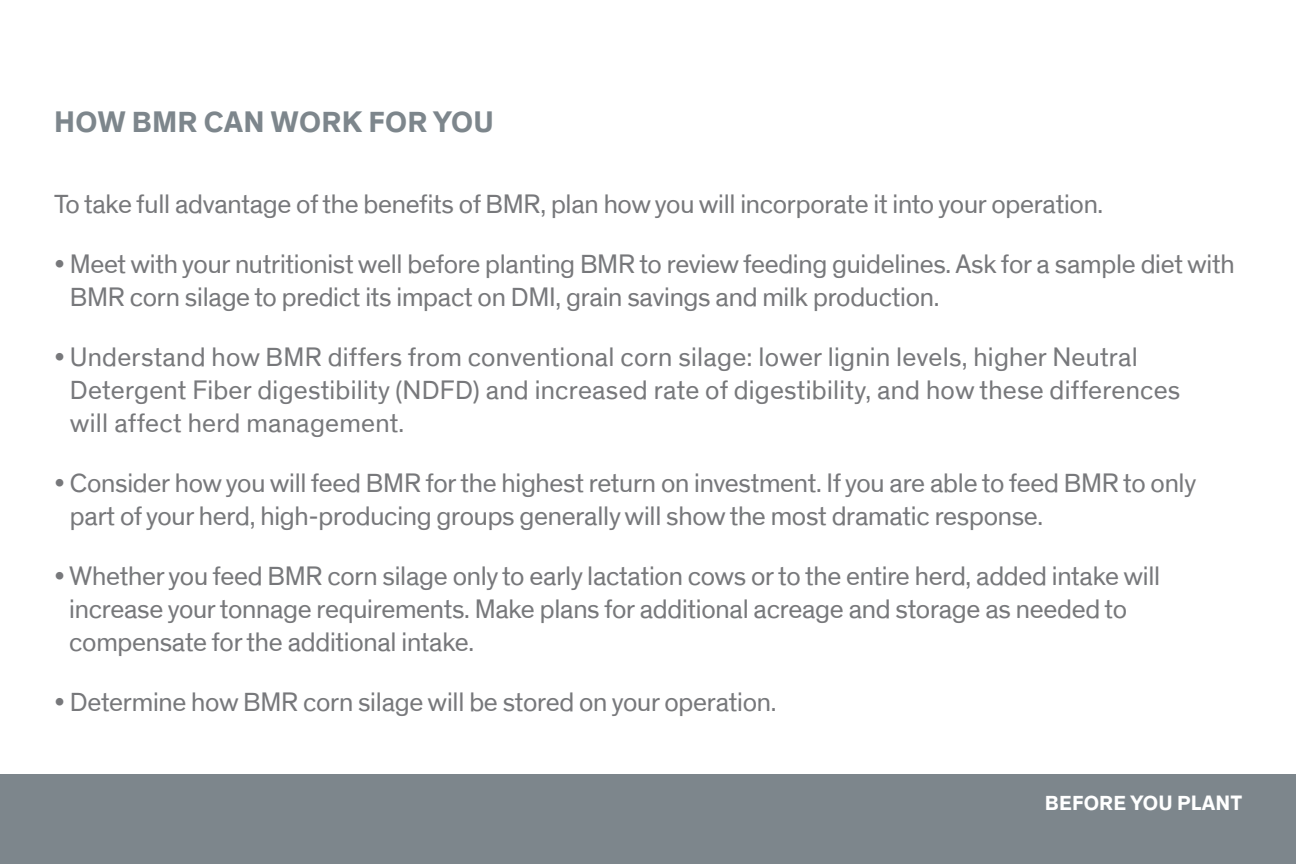
<style>
.page{position:relative;width:1296px;height:864px;background:#fff}
.page>*{position:absolute;margin:0;border:0;box-sizing:border-box;transform-origin:0 0}
.t1{font:700 30px "Dow Corporate";letter-spacing:.01em;color:#7d868c}
.t2{font:27px/33px "Dow Corporate";letter-spacing:-.01em;color:#77787b}
.t3{font:27px/33px "Dow Corporate";letter-spacing:.01em;color:#77787b}
.t4{font:700 21px "Dow Corporate";letter-spacing:.01em;color:#fff}
</style>
<div class="page">
<div style="left:0;top:774px;width:1296px;height:90px;background:#7d868c"></div>
<p class="t1" style="left:54px;top:103px;width:441px">HOW BMR CAN WORK FOR YOU</p>
<p class="t2" style="left:54px;top:188px;width:1051px">To take full advantage of the benefits of BMR, plan how you will incorporate it into your operation.</p>
<p class="t2" style="left:70px;top:248px;width:1166px;text-indent:-16px">• Meet with your nutritionist well before planting BMR to review feeding guidelines. Ask for a sample diet with<br>BMR corn silage to predict its impact on DMI, grain savings and milk production.</p>
<p class="t3" style="left:70px;top:341px;width:1112px;text-indent:-16px">• Understand how BMR differs from conventional corn silage: lower lignin levels, higher Neutral<br>Detergent Fiber digestibility (NDFD) and increased rate of digestibility, and how these differences will affect herd management.</p>
<p class="t2" style="left:70px;top:467px;width:1128px;text-indent:-16px">• Consider how you will feed BMR for the highest return on investment. If you are able to feed BMR to only part of your herd, high-producing groups generally will show the most dramatic response.</p>
<p class="t2" style="left:69px;top:560px;width:1092px;text-indent:-15px">• Whether you feed BMR corn silage only to early lactation cows or to the entire herd, added intake will increase your tonnage requirements. Make plans for additional acreage and storage as needed to compensate for the additional intake.</p>
<p class="t2" style="left:54px;top:686px;width:724px">• Determine how BMR corn silage will be stored on your operation.</p>
<p class="t4" style="left:1045px;top:790px;width:199px">BEFORE YOU PLANT</p>
</div>
